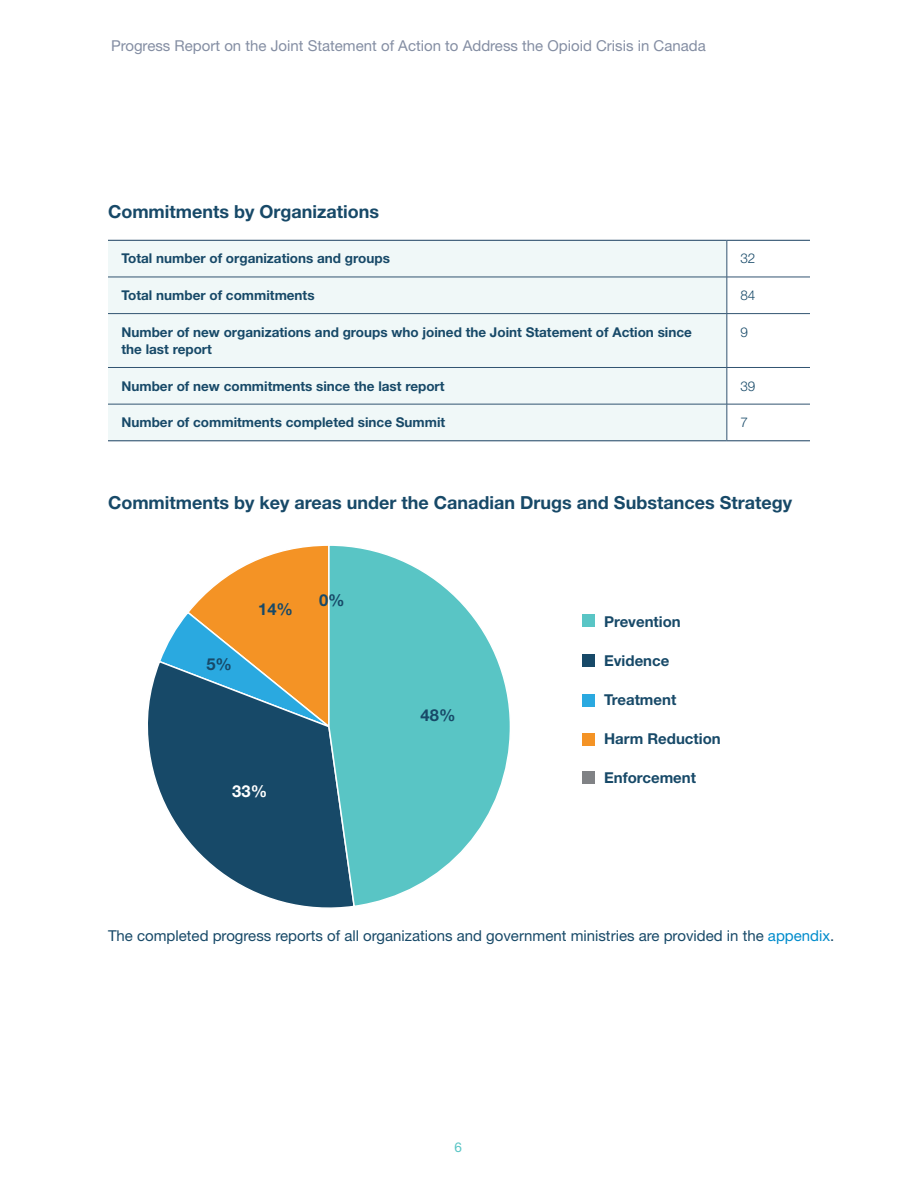
<style>
.page{position:relative;width:918px;height:1188px;background:#fff}
.page>*{position:absolute;margin:0;border:0;box-sizing:border-box;transform-origin:0 0}
.t1{font:700 18px "Helvetica Neue LT Std";color:#174968}
.t2{font:700 16.5px "Helvetica Neue LT Std";color:#174968}
.t3{font:700 16.5px "Helvetica Neue LT Std";color:#fff}
.t4{font:15px "Helvetica Neue LT Std";color:#174968}
.t5{font:15px "Helvetica Neue LT Std";color:#848ea3}
.t6{font:700 15px "Helvetica Neue LT Std";color:#174968}
.t7{font:700 13.5px/17.2px "Helvetica Neue LT Std";color:#174968}
.t8{font:300 13.5px "Helvetica Neue LT Std";color:#174968}
.t9{font:13.5px "Helvetica Neue LT Std";color:#59c5c5}
.s1{color:#008ccc}
</style>
<div class="page">
<div style="left:108px;top:241px;width:619px;height:199px;background:#f0f8f8"></div>
<svg style="left:728px;top:276px;width:82px;height:128px"></svg>
<hr style="left:108px;top:240px;width:619px;height:1px;background:#325471">
<hr style="left:727px;top:240px;width:83px;height:1px;background:#325471">
<hr style="left:108px;top:440px;width:619px;height:1px;background:#325471">
<hr style="left:727px;top:440px;width:83px;height:1px;background:#325471">
<hr style="left:727px;top:241px;width:1px;height:36px;background:#325471">
<hr style="left:108px;top:277px;width:619px;height:1px;background:#325471">
<hr style="left:727px;top:277px;width:83px;height:1px;background:#325471">
<hr style="left:727px;top:277px;width:1px;height:36px;background:#325471">
<hr style="left:108px;top:313px;width:619px;height:1px;background:#325471">
<hr style="left:727px;top:313px;width:83px;height:1px;background:#325471">
<hr style="left:727px;top:314px;width:1px;height:53px;background:#325471">
<hr style="left:108px;top:367px;width:619px;height:1px;background:#325471">
<hr style="left:727px;top:367px;width:83px;height:1px;background:#325471">
<hr style="left:727px;top:368px;width:1px;height:36px;background:#325471">
<hr style="left:108px;top:404px;width:619px;height:1px;background:#325471">
<hr style="left:727px;top:404px;width:83px;height:1px;background:#325471">
<hr style="left:727px;top:404px;width:1px;height:36px;background:#325471">
<div style="left:582px;top:614px;width:13px;height:12px;background:#59c5c5"></div>
<div style="left:582px;top:654px;width:13px;height:13px;background:#174968"></div>
<div style="left:582px;top:695px;width:13px;height:12px;background:#2aa9e0"></div>
<div style="left:582px;top:771px;width:13px;height:13px;background:#808285"></div>
<div style="left:582px;top:733px;width:13px;height:13px;background:#f49325"></div>
<svg style="left:161px;top:545px;width:166px;height:115px"></svg>
<svg style="left:148px;top:660px;width:179px;height:248px"></svg>
<svg style="left:327px;top:545px;width:183px;height:363px"></svg>
<p class="t5" style="left:111px;top:37px;width:596px">Progress Report on the Joint Statement of Action to Address the Opioid Crisis in Canada</p>
<h1 class="t1" style="left:108px;top:201px;width:273px">Commitments by Organizations</h1>
<p class="t7" style="left:122px;top:250px;width:270px">Total number of organizations and groups</p>
<p class="t8" style="left:740px;top:250px;width:16px">32</p>
<p class="t7" style="left:122px;top:286px;width:195px">Total number of commitments</p>
<p class="t8" style="left:740px;top:287px;width:17px">84</p>
<p class="t7" style="left:122px;top:323px;width:572px">Number of new organizations and groups who joined the Joint Statement of Action since the last report</p>
<p class="t8" style="left:740px;top:324px;width:9px">9</p>
<p class="t7" style="left:122px;top:377px;width:325px">Number of new commitments since the last report</p>
<p class="t8" style="left:740px;top:378px;width:17px">39</p>
<p class="t7" style="left:122px;top:414px;width:325px">Number of commitments completed since Summit</p>
<p class="t8" style="left:740px;top:414px;width:9px">7</p>
<h1 class="t1" style="left:108px;top:491px;width:686px">Commitments by key areas under the Canadian Drugs and Substances Strategy</h1>
<p class="t2" style="left:206px;top:654px;width:27px">5%</p>
<p class="t2" style="left:258px;top:598px;width:36px">14%</p>
<p class="t2" style="left:319px;top:590px;width:27px">0%</p>
<p class="t3" style="left:232px;top:780px;width:36px">33%</p>
<p class="t2" style="left:421px;top:705px;width:36px">48%</p>
<p class="t6" style="left:604px;top:612px;width:78px">Prevention</p>
<p class="t6" style="left:604px;top:651px;width:67px">Evidence</p>
<p class="t6" style="left:604px;top:690px;width:74px">Treatment</p>
<p class="t6" style="left:604px;top:729px;width:118px">Harm Reduction</p>
<p class="t6" style="left:604px;top:768px;width:93px">Enforcement</p>
<p class="t4" style="left:108px;top:927px;width:728px">The completed progress reports of all organizations and government ministries are provided in the <span class="s1">appendix</span>.</p>
<p class="t9" style="left:454px;top:1139px;width:9px">6</p>
</div>
